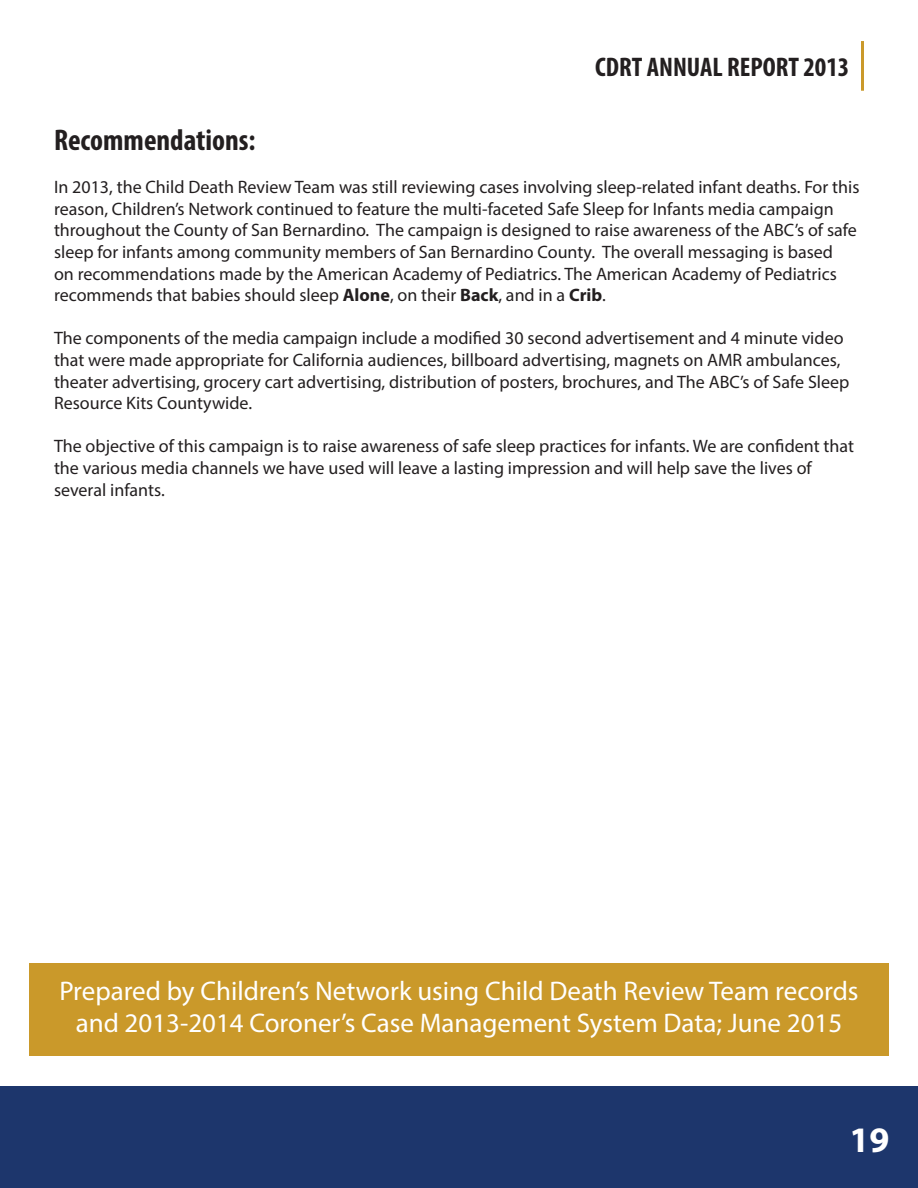
<style>
.page{position:relative;width:918px;height:1188px;background:#fff}
.page>*{position:absolute;margin:0;border:0;box-sizing:border-box;transform-origin:0 0}
.t1{font:700 36px "Myriad Pro";color:#fff}
.t2{font:700 condensed 30px "Myriad Pro";color:#231f20}
.t3{font:27px "Myriad Pro";color:#fff}
.t4{font:700 condensed 27px "Myriad Pro";color:#231f20}
.t5{font:18px/21.6px "Myriad Pro";color:#231f20}
.s1{font-weight:700}
</style>
<div class="page">
<div style="left:0;top:1086px;width:918px;height:102px;background:#1d366c"></div>
<hr style="left:861px;top:41px;width:3px;height:50px;background:#ca992a">
<div style="left:29px;top:963px;width:860px;height:93px;background:#ca992a"></div>
<p class="t4" style="left:595px;top:51px;width:256px">CDRT ANNUAL REPORT 2013</p>
<p class="t2" style="left:54px;top:121px;width:203px">Recommendations:</p>
<p class="t5" style="left:54px;top:176px;width:807px">In 2013, the Child Death Review Team was still reviewing cases involving sleep-related infant deaths. For this reason, Children’s Network continued to feature the multi-faceted Safe Sleep for Infants media campaign throughout the County of San Bernardino. The campaign is designed to raise awareness of the ABC’s of safe sleep for infants among community members of San Bernardino County. The overall messaging is based<br>on recommendations made by the American Academy of Pediatrics. The American Academy of Pediatrics recommends that babies should sleep <span class="s1">Alone</span>, on their <span class="s1">Back</span>, and in a <span class="s1">Crib</span>.</p>
<p class="t5" style="left:54px;top:327px;width:797px">The components of the media campaign include a modified 30 second advertisement and 4 minute video that were made appropriate for California audiences, billboard advertising, magnets on AMR ambulances, theater advertising, grocery cart advertising, distribution of posters, brochures, and The ABC’s of Safe Sleep Resource Kits Countywide.</p>
<p class="t5" style="left:54px;top:435px;width:802px">The objective of this campaign is to raise awareness of safe sleep practices for infants. We are confident that</p>
<p class="t5" style="left:54px;top:457px;width:759px">the various media channels we have used will leave a lasting impression and will help save the lives of</p>
<p class="t5" style="left:54px;top:478px;width:112px">several infants.</p>
<p class="t3" style="left:59px;top:974px;width:801px">Prepared by Children’s Network using Child Death Review Team records</p>
<p class="t3" style="left:76px;top:1007px;width:768px">and 2013-2014 Coroner’s Case Management System Data; June 2015</p>
<p class="t1" style="left:849px;top:1116px;width:41px">19</p>
</div>
